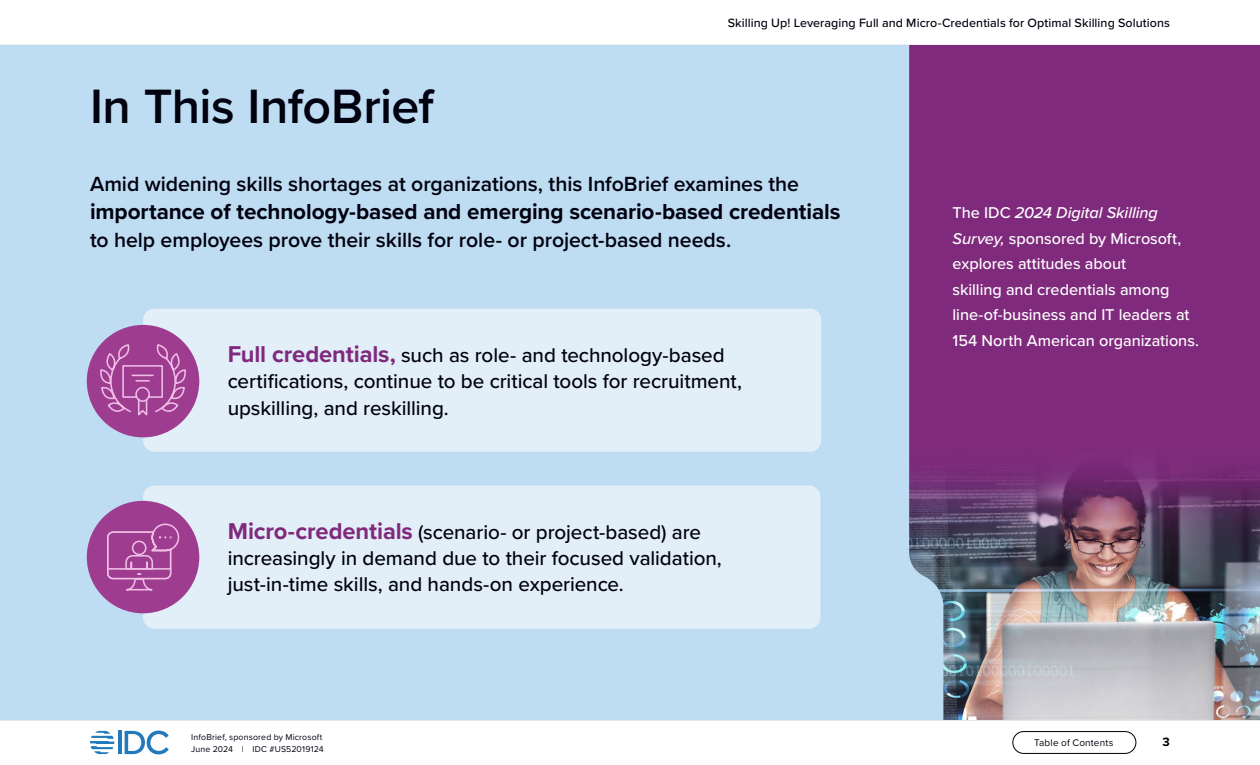
<style>
.page{position:relative;width:1260px;height:765px;background:#fff}
.page>*{position:absolute;margin:0;border:0;box-sizing:border-box;transform-origin:0 0}
.t1{font:600 50px "Proxima Nova";letter-spacing:-.01em;color:#01010f}
.t2{font:700 22.5px "Proxima Nova";letter-spacing:-.005em;color:#01010f}
.t3{font:600 21.25px "Proxima Nova";letter-spacing:-.005em;color:#01010f}
.t4{font:500 20.62px/26.2px "Proxima Nova";letter-spacing:-.005em;color:#01010f}
.t5{font:500 16.25px/25.6px "Proxima Nova";letter-spacing:-.005em;color:#fff}
.t6{font:500 12.5px "Proxima Nova";letter-spacing:.005em;color:#01010f}
.t7{font:700 12.5px "Proxima Nova";color:#000}
.t8{font:10px "Proxima Nova";letter-spacing:.015em;color:#01010f}
.t9{font:8.75px/12.5px "Proxima Nova";letter-spacing:.02em;color:#01010f}
.s1{font-weight:700;font-size:23.75px;color:#7f2a7d}
.s2{font-style:italic}
</style>
<div class="page">
<hr style="left:0;top:720px;width:1260px;height:1px;background:#dbdbdb">
<hr style="left:118px;top:731px;width:4px;height:23px;background:#2279bc">
<svg style="left:125px;top:731px;width:44px;height:23px"></svg>
<svg style="left:90px;top:731px;width:24px;height:23px"></svg>
<div style="left:1013px;top:731px;width:123px;height:23px;border:1px solid #000;border-radius:11px"></div>
<div style="left:0;top:45px;width:1260px;height:675px;background:#bfddf2"></div>
<img style="left:909px;top:45px;width:351px;height:675px">
<div style="left:143px;top:309px;width:678px;height:143px;background:#e2eff9;border-radius:11px"></div>
<div style="left:143px;top:486px;width:677px;height:143px;background:#e2eff9;border-radius:11px"></div>
<div style="left:87px;top:325px;width:112px;height:112px;background:#9e3d90;border-radius:50%"></div>
<svg style="left:100px;top:343px;width:86px;height:76px"></svg>
<div style="left:87px;top:501px;width:112px;height:112px;background:#9e3d90;border-radius:50%"></div>
<svg style="left:107px;top:523px;width:73px;height:68px"></svg>
<hr style="left:108px;top:568px;width:63px;height:2px;background:#efbde6">
<h1 class="t1" style="left:90px;top:77px;width:346px">In This InfoBrief</h1>
<p class="t6" style="left:728px;top:15px;width:444px">Skilling Up! Leveraging Full and Micro-Credentials for Optimal Skilling Solutions</p>
<p class="t3" style="left:90px;top:171px;width:711px">Amid widening skills shortages at organizations, this InfoBrief examines the</p>
<p class="t2" style="left:90px;top:195px;width:752px">importance of technology-based and emerging scenario-based credentials</p>
<p class="t3" style="left:90px;top:227px;width:640px">to help employees prove their skills for role- or project-based needs.</p>
<p class="t4" style="left:228px;top:343px;width:516px"><span class="s1">Full credentials,</span> such as role- and technology-based certifications, continue to be critical tools for recruitment, upskilling, and reskilling.</p>
<p class="t4" style="left:228px;top:519px;width:496px"><span class="s1">Micro-credentials</span> (scenario- or project-based) are increasingly in demand due to their focused validation, just-in-time skills, and hands-on experience.</p>
<p class="t5" style="left:953px;top:200px;width:248px">The IDC <span class="s2">2024 Digital Skilling<br>Survey,</span> sponsored by Microsoft, explores attitudes about<br>skilling and credentials among line-of-business and IT leaders at<br>154 North American organizations.</p>
<p class="t9" style="left:191px;top:731px;width:134px">InfoBrief, sponsored by Microsoft<br>June 2024 | IDC #US52019124</p>
<p class="t8" style="left:1034px;top:737px;width:81px">Table of Contents</p>
<p class="t7" style="left:1163px;top:733px;width:9px">3</p>
</div>
